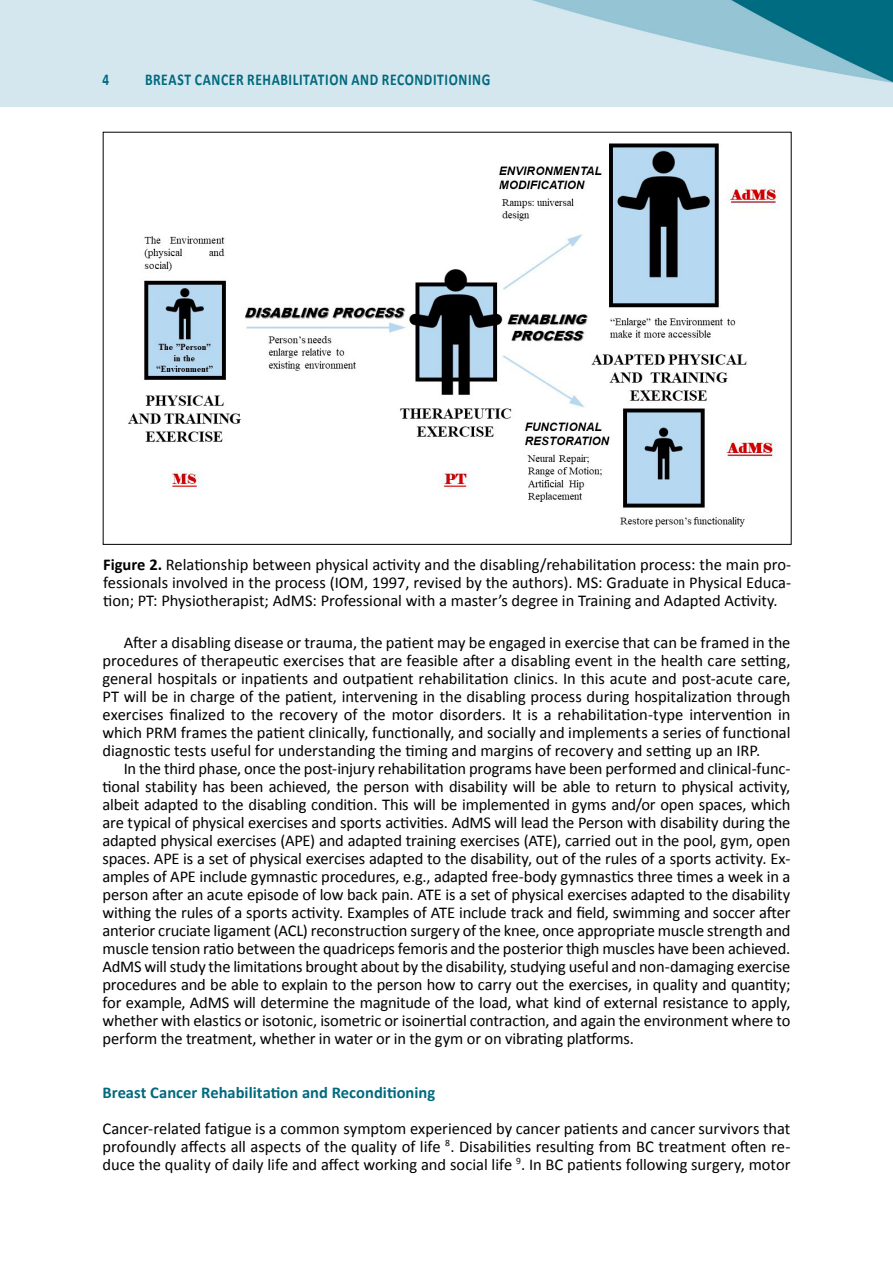
<style>
.page{position:relative;width:893px;height:1263px;background:#fff}
.page>*{position:absolute;margin:0;border:0;box-sizing:border-box;transform-origin:0 0}
.t1{font:16.5px/18px "Calibri";letter-spacing:-.005em;color:#000;text-align:justify}
.t2{font:700 16.5px "Calibri";letter-spacing:.04em;color:#00697e;scale:.82 1}
.t3{font:700 16.5px "Calibri";color:#00697e}
.t4{font:700 16.5px "Calibri";letter-spacing:.04em;color:#00697e;scale:.8 1}
.s1{font-weight:700}
</style>
<div class="page">
<img style="left:0;top:0;width:893px;height:106px">
<img style="left:128px;top:143px;width:652px;height:384px">
<p class="t4" style="left:102px;top:69px;width:10px">4</p>
<p class="t2" style="left:145px;top:69px;width:423px">BREAST CANCER REHABILITATION AND RECONDITIONING</p>
<p class="t1" style="left:103px;top:555px;width:689px"><span class="s1">Figure 2.</span> Relationship between physical activity and the disabling/rehabilitation process: the main pro&shy;fessionals involved in the process (IOM, 1997, revised by the authors). MS: Graduate in Physical Educa&shy;tion; PT: Physiotherapist; AdMS: Professional with a master’s degree in Training and Adapted Activity.</p>
<p class="t1" style="left:102px;top:632px;width:689px;text-indent:21px">After a disabling disease or trauma, the patient may be engaged in exercise that can be framed in the procedures of therapeutic exercises that are feasible after a disabling event in the health care setting, general hospitals or inpatients and outpatient rehabilitation clinics. In this acute and post-acute care, PT will be in charge of the patient, intervening in the disabling process during hospitalization through exercises finalized to the recovery of the motor disorders. It is a rehabilitation-type intervention in which PRM frames the patient clinically, functionally, and socially and implements a series of functional diagnostic tests useful for understanding the timing and margins of recovery and setting up an IRP.</p>
<p class="t1" style="left:102px;top:758px;width:689px;text-indent:21px">In the third phase, once the post-injury rehabilitation programs have been performed and clinical-func&shy;tional stability has been achieved, the person with disability will be able to return to physical activity, albeit adapted to the disabling condition. This will be implemented in gyms and/or open spaces, which are typical of physical exercises and sports activities. AdMS will lead the Person with disability during the adapted physical exercises (APE) and adapted training exercises (ATE), carried out in the pool, gym, open spaces. APE is a set of physical exercises adapted to the disability, out of the rules of a sports activity. Ex&shy;amples of APE include gymnastic procedures, e.g., adapted free-body gymnastics three times a week in a person after an acute episode of low back pain. ATE is a set of physical exercises adapted to the disability withing the rules of a sports activity. Examples of ATE include track and field, swimming and soccer after anterior cruciate ligament (ACL) reconstruction surgery of the knee, once appropriate muscle strength and muscle tension ratio between the quadriceps femoris and the posterior thigh muscles have been achieved.<br>AdMS will study the limitations brought about by the disability, studying useful and non-damaging exercise procedures and be able to explain to the person how to carry out the exercises, in quality and quantity; for example, AdMS will determine the magnitude of the load, what kind of external resistance to apply, whether with elastics or isotonic, isometric or isoinertial contraction, and again the environment where to perform the treatment, whether in water or in the gym or on vibrating platforms.</p>
<p class="t3" style="left:102px;top:1082px;width:334px">Breast Cancer Rehabilitation and Reconditioning</p>
<p class="t1" style="left:102px;top:1118px;width:689px">Cancer-related fatigue is a common symptom experienced by cancer patients and cancer survivors that profoundly affects all aspects of the quality of life <sup>8</sup>. Disabilities resulting from BC treatment often re&shy;duce the quality of daily life and affect working and social life <sup>9</sup>. In BC patients following surgery, motor</p>
</div>
